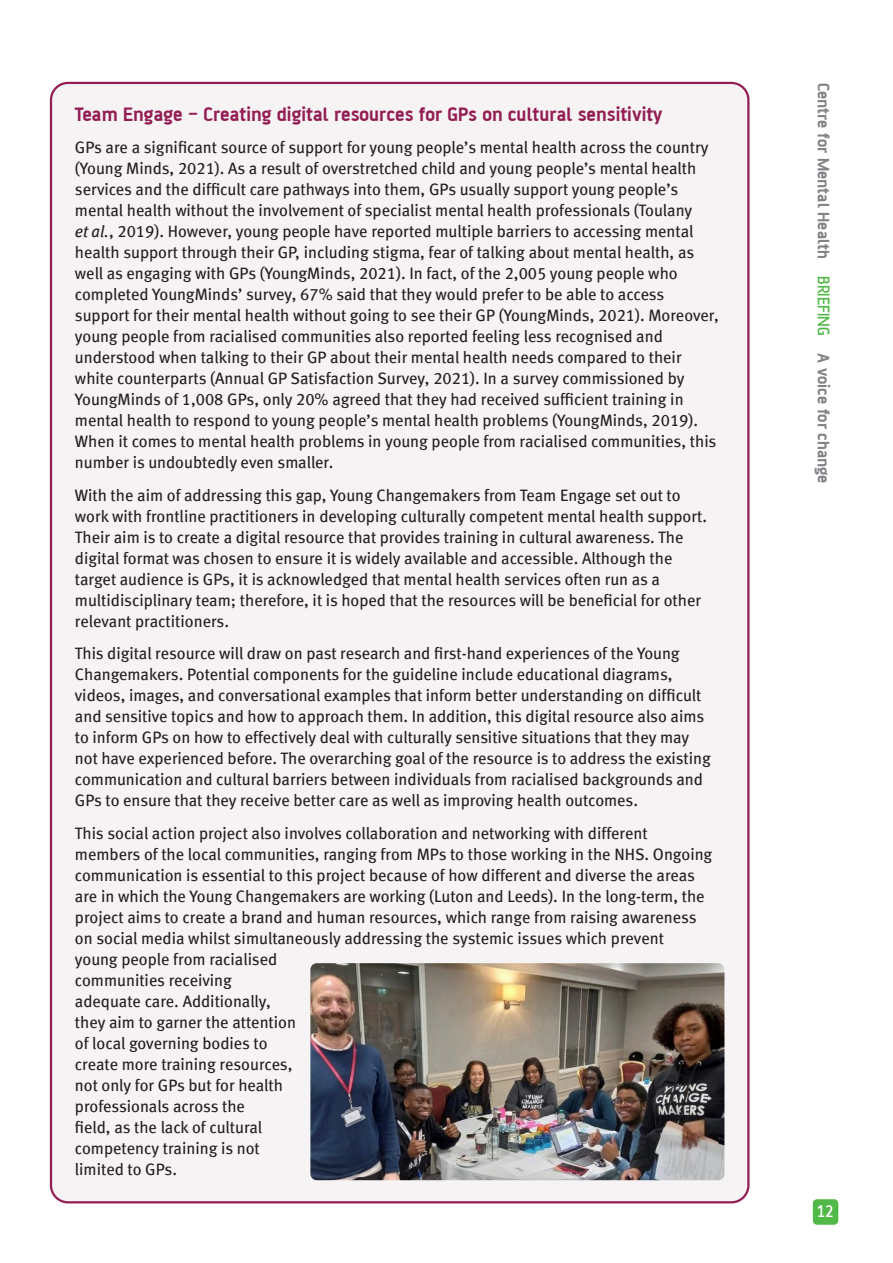
<style>
.page{position:relative;width:893px;height:1263px;background:#fff}
.page>*{position:absolute;margin:0;border:0;box-sizing:border-box;transform-origin:0 0}
.Heading_1{font:700 21px "AF Battersea";color:#921d53}
.t1{font:700 18px "AF Battersea";color:#808285}
.t2{font:500 18px "AF Battersea";color:#fff}
.Heading_1-2{font:16.5px/21px "Meta Book LF";color:#231f20}
.s1{font-style:italic}
.s2{font-weight:500;color:#51b948}
</style>
<div class="page">
<div style="left:813px;top:1199px;width:25px;height:26px;background:#51b948;border-radius:4px"></div>
<div style="left:51px;top:83px;width:697px;height:1119px;background:#f6f3f4;border-radius:17px"></div>
<img style="left:310px;top:963px;width:414px;height:217px">
<p class="Heading_1" style="left:75px;top:103px;width:589px">Team Engage – Creating digital resources for GPs on cultural sensitivity</p>
<p class="Heading_1-2" style="left:75px;top:137px;width:645px">GPs are a significant source of support for young people’s mental health across the country (Young Minds, 2021). As a result of overstretched child and young people’s mental health services and the difficult care pathways into them, GPs usually support young people’s mental health without the involvement of specialist mental health professionals (Toulany<br><span class="s1">et al.</span>, 2019). However, young people have reported multiple barriers to accessing mental health support through their GP, including stigma, fear of talking about mental health, as well as engaging with GPs (YoungMinds, 2021). In fact, of the 2,005 young people who completed YoungMinds’ survey, 67% said that they would prefer to be able to access support for their mental health without going to see their GP (YoungMinds, 2021). Moreover, young people from racialised communities also reported feeling less recognised and understood when talking to their GP about their mental health needs compared to their white counterparts (Annual GP Satisfaction Survey, 2021). In a survey commissioned by YoungMinds of 1,008 GPs, only 20% agreed that they had received sufficient training in mental health to respond to young people’s mental health problems (YoungMinds, 2019).<br>When it comes to mental health problems in young people from racialised communities, this number is undoubtedly even smaller.</p>
<p class="Heading_1-2" style="left:75px;top:484px;width:634px">With the aim of addressing this gap, Young Changemakers from Team Engage set out to work with frontline practitioners in developing culturally competent mental health support.<br>Their aim is to create a digital resource that provides training in cultural awareness. The digital format was chosen to ensure it is widely available and accessible. Although the target audience is GPs, it is acknowledged that mental health services often run as a multidisciplinary team; therefore, it is hoped that the resources will be beneficial for other relevant practitioners.</p>
<p class="Heading_1-2" style="left:75px;top:643px;width:637px">This digital resource will draw on past research and first-hand experiences of the Young Changemakers. Potential components for the guideline include educational diagrams, videos, images, and conversational examples that inform better understanding on difficult and sensitive topics and how to approach them. In addition, this digital resource also aims to inform GPs on how to effectively deal with culturally sensitive situations that they may not have experienced before. The overarching goal of the resource is to address the existing communication and cultural barriers between individuals from racialised backgrounds and GPs to ensure that they receive better care as well as improving health outcomes.</p>
<p class="Heading_1-2" style="left:75px;top:822px;width:639px">This social action project also involves collaboration and networking with different members of the local communities, ranging from MPs to those working in the NHS. Ongoing communication is essential to this project because of how different and diverse the areas are in which the Young Changemakers are working (Luton and Leeds). In the long-term, the project aims to create a brand and human resources, which range from raising awareness on social media whilst simultaneously addressing the systemic issues which prevent<br>young people from racialised<br>communities receiving<br>adequate care. Additionally,<br>they aim to garner the attention<br>of local governing bodies to<br>create more training resources,<br>not only for GPs but for health<br>professionals across the<br>field, as the lack of cultural<br>competency training is not<br>limited to GPs.</p>
<p class="t1" style="left:833px;top:83px;width:402px;rotate:90deg">Centre for Mental Health <span class="s2">BRIEFING</span> A voice for change</p>
<p class="t2" style="left:817px;top:1202px;width:18px">12</p>
</div>
